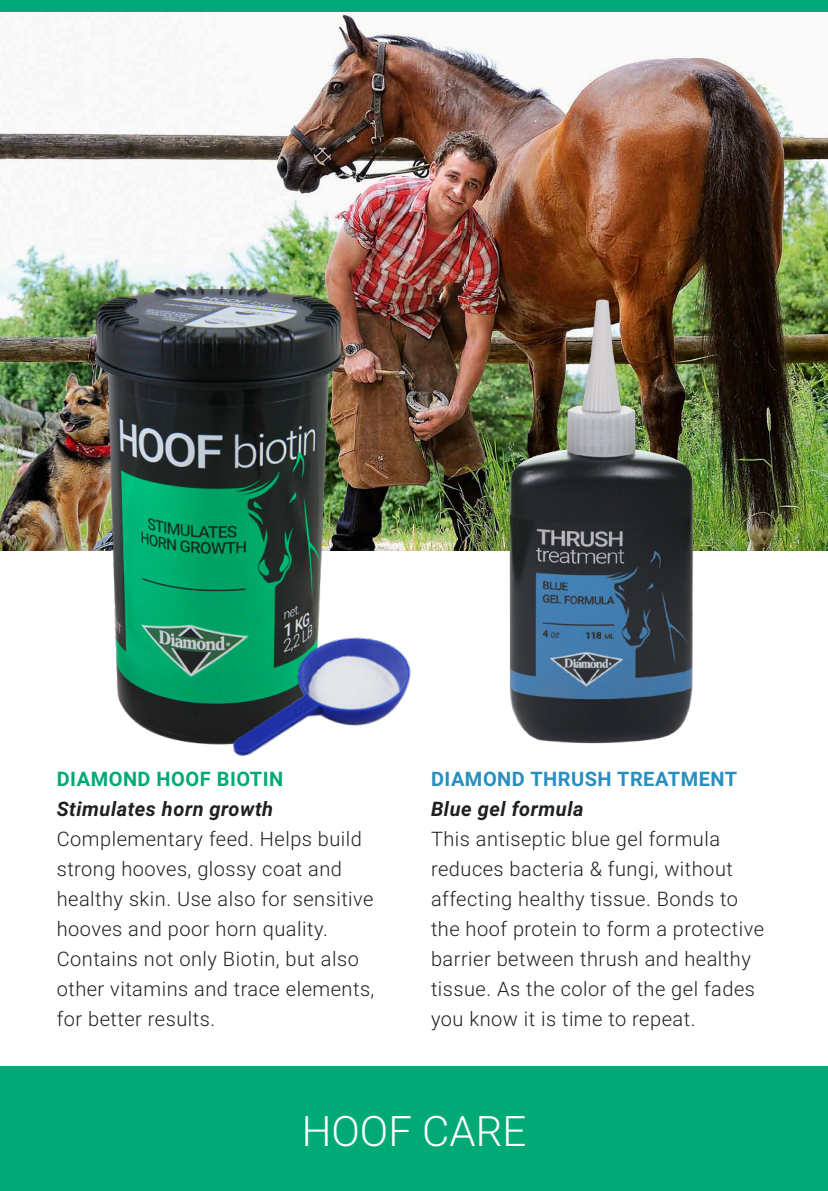
<style>
.page{position:relative;width:828px;height:1191px;background:#fff}
.page>*{position:absolute;margin:0;border:0;box-sizing:border-box;transform-origin:0 0}
.t1{font:300 42px "Roboto";color:#fff}
.t2{font:300 20px/30px "Roboto";letter-spacing:.025em;color:#231f20}
.t3{font:italic 700 20px "Roboto";letter-spacing:.025em;color:#231f20}
.t4{font:700 20px "Roboto";letter-spacing:.025em;color:#288ec0}
.t5{font:700 20px "Roboto";letter-spacing:.025em;color:#00a975}
</style>
<div class="page">
<div style="left:0;top:1066px;width:828px;height:125px;background:#00a975"></div>
<img style="left:0;top:11px;width:828px;height:539px">
<img style="left:505px;top:295px;width:192px;height:449px">
<img style="left:91px;top:283px;width:255px;height:462px">
<img style="left:226px;top:624px;width:185px;height:133px">
<div style="left:0;top:0;width:828px;height:11px;background:#00a975"></div>
<p class="t5" style="left:57px;top:765px;width:228px">DIAMOND HOOF BIOTIN</p>
<p class="t3" style="left:57px;top:795px;width:218px">Stimulates horn growth</p>
<p class="t2" style="left:57px;top:823px;width:319px">Complementary feed. Helps build strong hooves, glossy coat and healthy skin. Use also for sensitive hooves and poor horn quality.<br>Contains not only Biotin, but also other vitamins and trace elements, for better results.</p>
<p class="t4" style="left:431px;top:765px;width:308px">DIAMOND THRUSH TREATMENT</p>
<p class="t3" style="left:431px;top:795px;width:154px">Blue gel formula</p>
<p class="t2" style="left:431px;top:823px;width:334px">This antiseptic blue gel formula reduces bacteria &amp; fungi, without affecting healthy tissue. Bonds to the hoof protein to form a protective barrier between thrush and healthy tissue. As the color of the gel fades you know it is time to repeat.</p>
<p class="t1" style="left:302px;top:1101px;width:226px">HOOF CARE</p>
</div>
